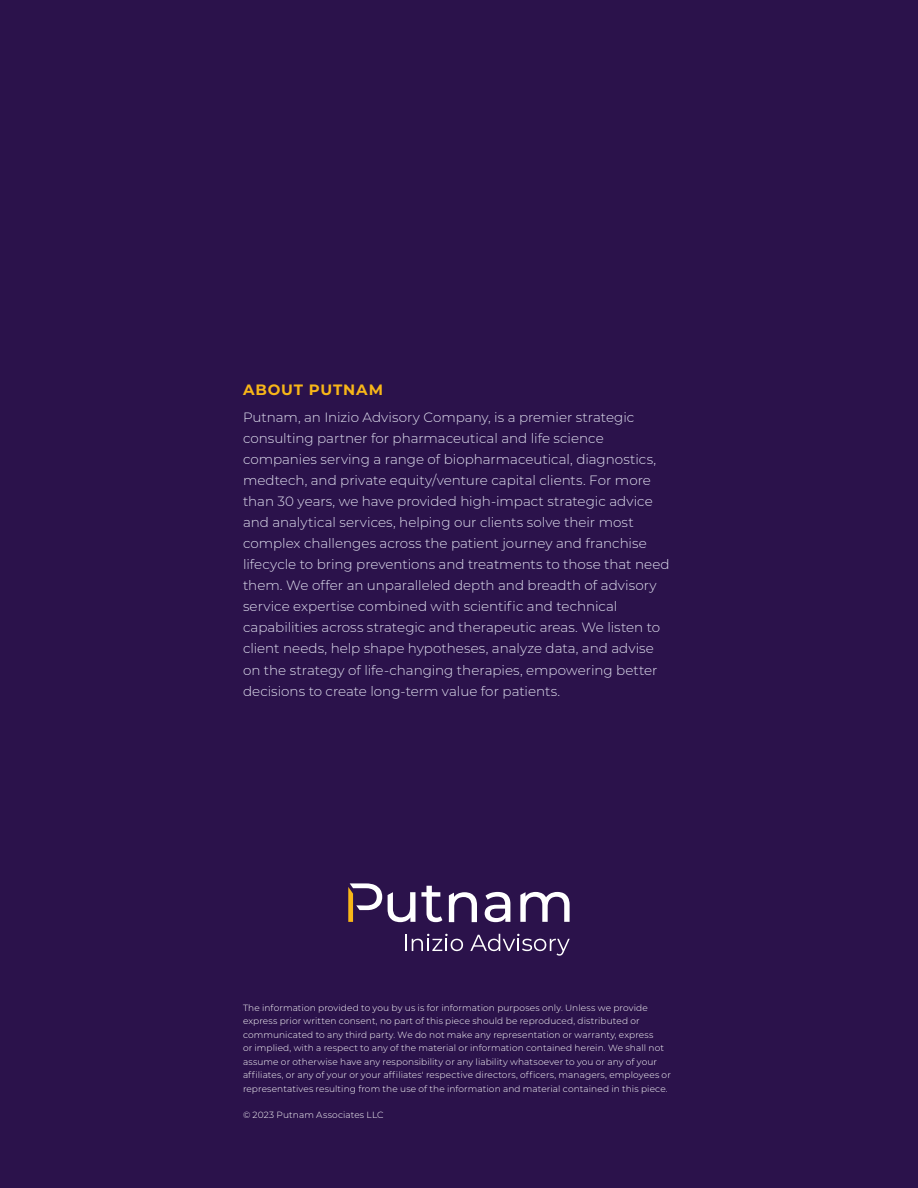
<style>
.page{position:relative;width:918px;height:1188px;background:#2b124b}
.page>*{position:absolute;margin:0;border:0;box-sizing:border-box;transform-origin:0 0}
.t1{font:700 15px "Montserrat";letter-spacing:.055em;color:#f8b618}
.t2{font:300 13.5px/21px "Montserrat";color:#e2e2f1}
.t3{font:300 9px/13.5px "Montserrat";letter-spacing:.015em;color:#fff}
</style>
<div class="page">
<svg style="left:348px;top:883px;width:34px;height:39px"></svg>
<svg style="left:520px;top:892px;width:50px;height:30px"></svg>
<svg style="left:449px;top:892px;width:28px;height:30px"></svg>
<svg style="left:421px;top:886px;width:21px;height:36px"></svg>
<svg style="left:485px;top:892px;width:25px;height:30px"></svg>
<svg style="left:388px;top:892px;width:27px;height:30px"></svg>
<svg style="left:405px;top:934px;width:58px;height:17px"></svg>
<svg style="left:470px;top:934px;width:100px;height:22px"></svg>
<p class="t1" style="left:243px;top:379px;width:142px">ABOUT PUTNAM</p>
<p class="t2" style="left:243px;top:407px;width:428px">Putnam, an Inizio Advisory Company, is a premier strategic consulting partner for pharmaceutical and life science companies serving a range of biopharmaceutical, diagnostics, medtech, and private equity/venture capital clients. For more than 30 years, we have provided high-impact strategic advice and analytical services, helping our clients solve their most complex challenges across the patient journey and franchise lifecycle to bring preventions and treatments to those that need them. We offer an unparalleled depth and breadth of advisory service expertise combined with scientific and technical capabilities across strategic and therapeutic areas. We listen to client needs, help shape hypotheses, analyze data, and advise on the strategy of life-changing therapies, empowering better decisions to create long-term value for patients.</p>
<p class="t3" style="left:243px;top:1001px;width:429px">The information provided to you by us is for information purposes only. Unless we provide express prior written consent, no part of this piece should be reproduced, distributed or communicated to any third party. We do not make any representation or warranty, express<br>or implied, with a respect to any of the material or information contained herein. We shall not assume or otherwise have any responsibility or any liability whatsoever to you or any of your affiliates, or any of your or your affiliates' respective directors, officers, managers, employees or representatives resulting from the use of the information and material contained in this piece.</p>
<p class="t3" style="left:243px;top:1108px;width:142px">© 2023 Putnam Associates LLC</p>
</div>
